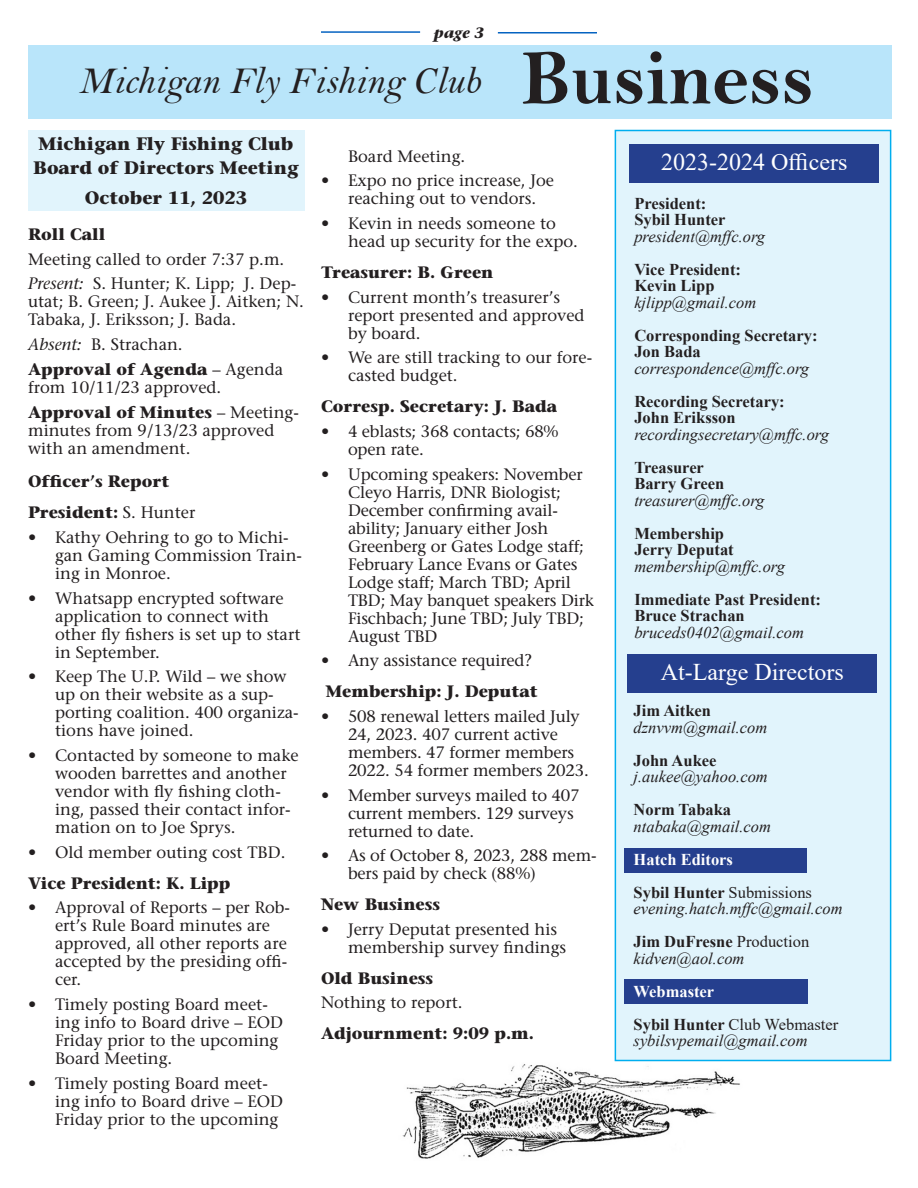
<style>
.page{position:relative;width:918px;height:1188px;background:#fff}
.page>*{position:absolute;margin:0;border:0;box-sizing:border-box;transform-origin:0 0}
.t1{font:78px "Bell MT Bold";color:#231f20}
.t2{font:39px "Bell MT Italic";color:#231f20}
.t3{font:24px "Times New Roman";color:#fff}
.t4{font:700 18px "Stone Serif";color:#231f20}
.t5{font:16.5px/18px "Stone Serif";color:#231f20}
.t6{font:italic 16.5px "Times New Roman";color:#231f20}
.t7{font:700 16.5px "Times New Roman";color:#231f20}
.t8{font:700 16.5px "Stone Serif";color:#231f20}
.t9{font:16.5px "Times New Roman";color:#231f20}
.t10{font:700 16.5px "Times New Roman";color:#fff}
.t11{font:italic 700 15px "Stone Serif";color:#231f20}
.s1{font-style:italic}
.s2{font-weight:700}
.s3{font-weight:400}
</style>
<div class="page">
<img style="left:402px;top:1058px;width:342px;height:101px">
<div style="left:615px;top:130px;width:276px;height:931px;background:#e1f4fc;border:2px solid #00aeef"></div>
<div style="left:28px;top:130px;width:277px;height:81px;background:#e1f4fc"></div>
<div style="left:28px;top:45px;width:864px;height:74px;background:#b9e5fa"></div>
<hr style="left:321px;top:31px;width:99px;height:2px;background:#0563c1">
<hr style="left:498px;top:32px;width:99px;height:2px;background:#0563c1">
<div style="left:624px;top:980px;width:184px;height:24px;background:#253f8e"></div>
<div style="left:624px;top:848px;width:183px;height:24px;background:#253f8e"></div>
<div style="left:629px;top:145px;width:249px;height:38px;background:#253f8e"></div>
<div style="left:627px;top:654px;width:249px;height:39px;background:#253f8e"></div>
<p class="t11" style="left:434px;top:23px;width:52px">page 3</p>
<p class="t2" style="left:79px;top:57px;width:404px">Michigan Fly Fishing Club</p>
<p class="t1" style="left:521px;top:32px;width:294px">Business</p>
<p class="t4" style="left:38px;top:133px;width:257px">Michigan Fly Fishing Club</p>
<p class="t4" style="left:33px;top:157px;width:267px">Board of Directors Meeting</p>
<p class="t4" style="left:85px;top:187px;width:164px">October 11, 2023</p>
<p class="t8" style="left:28px;top:224px;width:79px">Roll Call</p>
<p class="t5" style="left:28px;top:250px;width:258px">Meeting called to order 7:37 p.m.</p>
<p class="t5" style="left:28px;top:275px;width:277px"><span class="s1">Present:</span> S. Hunter; K. Lipp; J. Dep&shy;utat; B. Green; J. Aukee J. Aitken; N.<br>Tabaka, J. Eriksson; J. Bada.</p>
<p class="t5" style="left:28px;top:335px;width:156px"><span class="s1">Absent:</span> B. Strachan.</p>
<p class="t5" style="left:28px;top:360px;width:257px"><span class="s2">Approval of Agenda</span> – Agenda from 10/11/23 approved.</p>
<p class="t5" style="left:28px;top:403px;width:272px"><span class="s2">Approval of Minutes</span> – Meeting&shy;minutes from 9/13/23 approved with an amendment.</p>
<p class="t8" style="left:28px;top:471px;width:143px">Officer’s Report</p>
<p class="t8" style="left:28px;top:502px;width:169px">President: <span class="s3">S. Hunter</span></p>
<p class="t5" style="left:55px;top:528px;width:249px;text-indent:-27px">• Kathy Oehring to go to Michi&shy;gan Gaming Commission Train&shy;ing in Monroe.</p>
<p class="t5" style="left:55px;top:589px;width:247px;text-indent:-27px">• Whatsapp encrypted software application to connect with other fly fishers is set up to start in September.</p>
<p class="t5" style="left:55px;top:668px;width:245px;text-indent:-27px">• Keep The U.P. Wild – we show up on their website as a sup&shy;porting coalition. 400 organiza&shy;tions have joined.</p>
<p class="t5" style="left:55px;top:746px;width:245px;text-indent:-27px">• Contacted by someone to make wooden barrettes and another vendor with fly fishing cloth&shy;ing, passed their contact infor&shy;mation on to Joe Sprys.</p>
<p class="t5" style="left:28px;top:843px;width:259px">• Old member outing cost TBD.</p>
<p class="t8" style="left:28px;top:872px;width:204px">Vice President: K. Lipp</p>
<p class="t5" style="left:55px;top:899px;width:236px;text-indent:-27px">• Approval of Reports – per Rob&shy;ert’s Rule Board minutes are approved, all other reports are accepted by the presiding offi&shy;cer.</p>
<p class="t5" style="left:55px;top:995px;width:230px;text-indent:-27px">• Timely posting Board meet&shy;ing info to Board drive – EOD<br>Friday prior to the upcoming<br>Board Meeting.</p>
<p class="t5" style="left:55px;top:1074px;width:230px;text-indent:-27px">• Timely posting Board meet&shy;ing info to Board drive – EOD<br>Friday prior to the upcoming</p>
<p class="t5" style="left:348px;top:147px;width:119px">Board Meeting.</p>
<p class="t5" style="left:321px;top:171px;width:235px;text-align:center">• Expo no price increase, Joe reaching out to vendors.</p>
<p class="t5" style="left:348px;top:214px;width:231px;text-indent:-27px">• Kevin in needs someone to head up security for the expo.</p>
<p class="t8" style="left:321px;top:261px;width:174px">Treasurer: B. Green</p>
<p class="t5" style="left:348px;top:288px;width:238px;text-indent:-27px">• Current month’s treasurer’s report presented and approved by board.</p>
<p class="t5" style="left:348px;top:348px;width:246px;text-indent:-27px">• We are still tracking to our fore&shy;casted budget.</p>
<p class="t8" style="left:321px;top:396px;width:238px">Corresp. Secretary: J. Bada</p>
<p class="t5" style="left:348px;top:422px;width:212px;text-indent:-27px">• 4 eblasts; 368 contacts; 68% open rate.</p>
<p class="t5" style="left:348px;top:465px;width:248px;text-indent:-27px">• Upcoming speakers: November<br>Cleyo Harris, DNR Biologist;<br>December confirming avail&shy;ability; January either Josh<br>Greenberg or Gates Lodge staff;<br>February Lance Evans or Gates<br>Lodge staff; March TBD; April<br>TBD; May banquet speakers Dirk<br>Fischbach; June TBD; July TBD;<br>August TBD</p>
<p class="t5" style="left:321px;top:651px;width:213px">• Any assistance required?</p>
<p class="t8" style="left:326px;top:681px;width:214px">Membership: J. Deputat</p>
<p class="t5" style="left:348px;top:707px;width:242px;text-indent:-27px">• 508 renewal letters mailed July<br>24, 2023. 407 current active members. 47 former members<br>2022. 54 former members 2023.</p>
<p class="t5" style="left:348px;top:786px;width:233px;text-indent:-27px">• Member surveys mailed to 407 current members. 129 surveys returned to date.</p>
<p class="t5" style="left:348px;top:846px;width:250px;text-indent:-27px">• As of October 8, 2023, 288 mem&shy;bers paid by check (88%)</p>
<p class="t8" style="left:321px;top:894px;width:120px">New Business</p>
<p class="t5" style="left:348px;top:920px;width:220px;text-indent:-27px">• Jerry Deputat presented his membership survey findings</p>
<p class="t8" style="left:321px;top:967px;width:114px">Old Business</p>
<p class="t5" style="left:321px;top:993px;width:143px">Nothing to report.</p>
<p class="t8" style="left:321px;top:1023px;width:215px">Adjournment: 9:09 p.m.</p>
<p class="t3" style="left:661px;top:145px;width:188px">2023-2024 Officers</p>
<p class="t7" style="left:634px;top:191px;width:74px">President:</p>
<p class="t7" style="left:634px;top:208px;width:93px">Sybil Hunter</p>
<p class="t6" style="left:634px;top:225px;width:132px">president@mffc.org</p>
<p class="t7" style="left:634px;top:257px;width:108px">Vice President:</p>
<p class="t7" style="left:634px;top:274px;width:82px">Kevin Lipp</p>
<p class="t6" style="left:634px;top:291px;width:123px">kjlipp@gmail.com</p>
<p class="t7" style="left:634px;top:323px;width:185px">Corresponding Secretary:</p>
<p class="t7" style="left:634px;top:340px;width:68px">Jon Bada</p>
<p class="t6" style="left:634px;top:357px;width:176px">correspondence@mffc.org</p>
<p class="t7" style="left:634px;top:389px;width:152px">Recording Secretary:</p>
<p class="t7" style="left:634px;top:406px;width:103px">John Eriksson</p>
<p class="t6" style="left:634px;top:423px;width:196px">recordingsecretary@mffc.org</p>
<p class="t7" style="left:634px;top:455px;width:71px">Treasurer</p>
<p class="t7" style="left:634px;top:472px;width:91px">Barry Green</p>
<p class="t6" style="left:634px;top:489px;width:132px">treasurer@mffc.org</p>
<p class="t7" style="left:634px;top:521px;width:91px">Membership</p>
<p class="t7" style="left:634px;top:538px;width:101px">Jerry Deputat</p>
<p class="t6" style="left:634px;top:555px;width:152px">membership@mffc.org</p>
<p class="t7" style="left:634px;top:587px;width:188px">Immediate Past President:</p>
<p class="t7" style="left:634px;top:604px;width:112px">Bruce Strachan</p>
<p class="t6" style="left:634px;top:621px;width:171px">bruceds0402@gmail.com</p>
<p class="t3" style="left:661px;top:655px;width:184px">At-Large Directors</p>
<p class="t7" style="left:634px;top:699px;width:79px">Jim Aitken</p>
<p class="t6" style="left:634px;top:716px;width:135px">dznvvm@gmail.com</p>
<p class="t7" style="left:634px;top:748px;width:84px">John Aukee</p>
<p class="t6" style="left:634px;top:765px;width:136px">j.aukee@yahoo.com</p>
<p class="t7" style="left:634px;top:798px;width:99px">Norm Tabaka</p>
<p class="t6" style="left:634px;top:815px;width:139px">ntabaka@gmail.com</p>
<p class="t10" style="left:634px;top:847px;width:101px">Hatch Editors</p>
<p class="t7" style="left:634px;top:880px;width:180px">Sybil Hunter <span class="s3">Submissions</span></p>
<p class="t6" style="left:634px;top:897px;width:211px">evening.hatch.mffc@gmail.com</p>
<p class="t7" style="left:634px;top:930px;width:177px">Jim DuFresne <span class="s3">Production</span></p>
<p class="t6" style="left:634px;top:947px;width:112px">kidven@aol.com</p>
<p class="t10" style="left:634px;top:979px;width:82px">Webmaster</p>
<p class="t9" style="left:634px;top:1012px;width:206px"><span class="s2">Sybil Hunter</span> Club Webmaster</p>
<p class="t6" style="left:634px;top:1029px;width:176px">sybilsvpemail@gmail.com</p>
</div>
